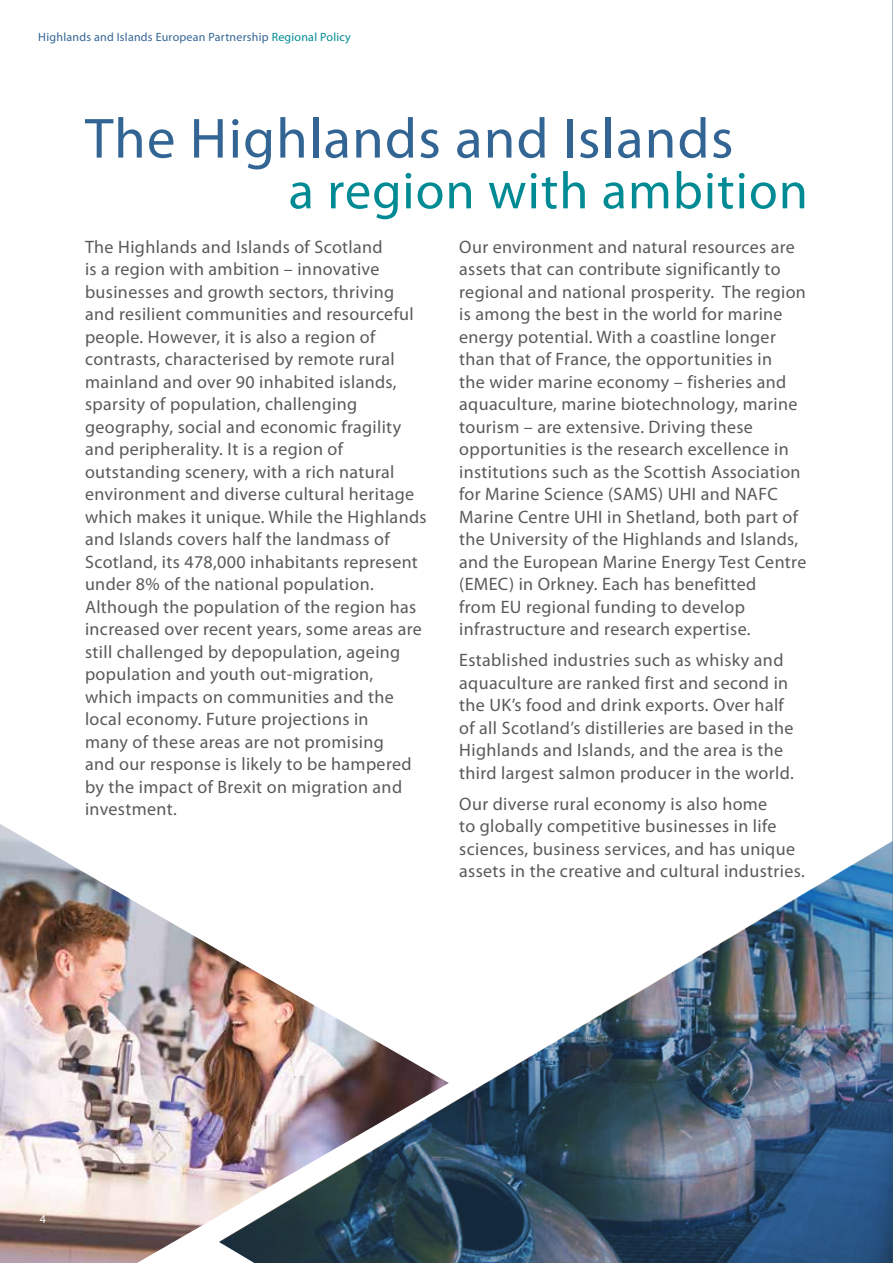
<style>
.page{position:relative;width:893px;height:1263px;background:#fff}
.page>*{position:absolute;margin:0;border:0;box-sizing:border-box;transform-origin:0 0}
.t1{font:57px "Myriad Pro";letter-spacing:.02em;color:#336594}
.t2{font:52.5px "Myriad Pro";letter-spacing:.02em;color:#008b94}
.t3{font:18px/22.5px "Myriad Pro";letter-spacing:.02em;color:#5a5a5c}
.t4{font:12px "Myriad Pro";letter-spacing:.02em;color:#336594}
.t5{font:12px "Myriad Pro";color:#fff}
.s1{color:#008b94}
</style>
<div class="page">
<img style="left:892px;top:0;width:1px;height:840px">
<img style="left:0;top:824px;width:219px;height:439px">
<img style="left:219px;top:840px;width:674px;height:423px">
<p class="t4" style="left:38px;top:29px;width:314px">Highlands and Islands European Partnership <span class="s1">Regional Policy</span></p>
<h1 class="t1" style="left:85px;top:103px;width:650px">The Highlands and Islands</h1>
<h2 class="t2" style="left:289px;top:158px;width:521px">a region with ambition</h2>
<p class="t3" style="left:85px;top:235px;width:343px">The Highlands and Islands of Scotland<br>is a region with ambition – innovative businesses and growth sectors, thriving and resilient communities and resourceful people. However, it is also a region of contrasts, characterised by remote rural mainland and over 90 inhabited islands, sparsity of population, challenging geography, social and economic fragility and peripherality. It is a region of outstanding scenery, with a rich natural environment and diverse cultural heritage which makes it unique. While the Highlands and Islands covers half the landmass of Scotland, its 478,000 inhabitants represent under 8% of the national population.<br>Although the population of the region has increased over recent years, some areas are still challenged by depopulation, ageing population and youth out-migration,<br>which impacts on communities and the local economy. Future projections in<br>many of these areas are not promising<br>and our response is likely to be hampered by the impact of Brexit on migration and investment.</p>
<p class="t3" style="left:459px;top:235px;width:349px">Our environment and natural resources are assets that can contribute significantly to regional and national prosperity. The region is among the best in the world for marine energy potential. With a coastline longer than that of France, the opportunities in<br>the wider marine economy – fisheries and aquaculture, marine biotechnology, marine tourism – are extensive. Driving these opportunities is the research excellence in institutions such as the Scottish Association for Marine Science (SAMS) UHI and NAFC Marine Centre UHI in Shetland, both part of the University of the Highlands and Islands, and the European Marine Energy Test Centre (EMEC) in Orkney. Each has benefitted<br>from EU regional funding to develop infrastructure and research expertise.</p>
<p class="t3" style="left:459px;top:649px;width:336px">Established industries such as whisky and aquaculture are ranked first and second in the UK’s food and drink exports. Over half of all Scotland’s distilleries are based in the Highlands and Islands, and the area is the third largest salmon producer in the world.</p>
<p class="t3" style="left:459px;top:792px;width:347px">Our diverse rural economy is also home<br>to globally competitive businesses in life sciences, business services, and has unique assets in the creative and cultural industries.</p>
<p class="t5" style="left:40px;top:1211px;width:8px">4</p>
</div>
